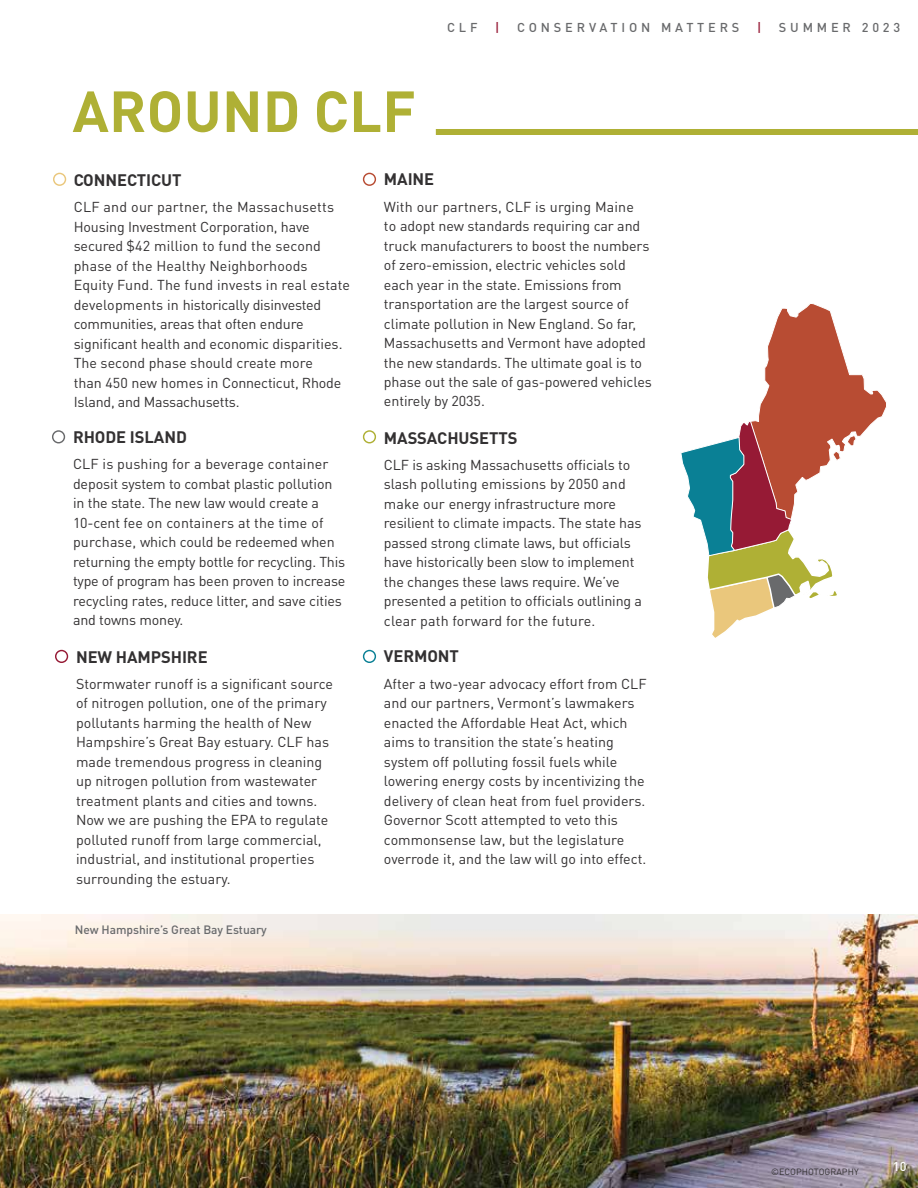
<style>
.page{position:relative;width:918px;height:1188px;background:#fff}
.page>*{position:absolute;margin:0;border:0;box-sizing:border-box;transform-origin:0 0}
.t1{font:700 57px "DIN Pro";letter-spacing:.005em;color:#afb035}
.t2{font:700 16.5px "DIN Pro";letter-spacing:-.005em;color:#333132}
.t3{font:14.25px/19.5px "DIN Pro";letter-spacing:-.005em;color:#333132}
.t4{font:500 12.75px "DIN Pro";letter-spacing:.3em;color:#696a6c}
.t5{font:500 12.75px "DIN Pro";color:#fff}
.t6{font:500 12.75px "DIN Pro";color:#961a35}
.t7{font:500 12px "DIN Pro";letter-spacing:-.005em;color:#696a6c}
.t8{font:9px "DIN Pro";letter-spacing:.005em;color:#333132}
</style>
<div class="page">
<img style="left:0;top:915px;width:918px;height:273px">
<svg style="left:681px;top:303px;width:206px;height:335px"></svg>
<div style="left:363px;top:173px;width:13px;height:13px;border:1px solid #b84c33;border-radius:50%"></div>
<div style="left:363px;top:650px;width:13px;height:13px;border:1px solid #0a8095;border-radius:50%"></div>
<div style="left:55px;top:650px;width:13px;height:13px;border:1px solid #961a35;border-radius:50%"></div>
<div style="left:53px;top:173px;width:13px;height:13px;border:1px solid #eac77c;border-radius:50%"></div>
<div style="left:363px;top:430px;width:13px;height:13px;border:1px solid #afb035;border-radius:50%"></div>
<div style="left:52px;top:430px;width:13px;height:13px;border:1px solid #696a6c;border-radius:50%"></div>
<div style="left:436px;top:129px;width:482px;height:6px;background:#afb035"></div>
<h1 class="t1" style="left:72px;top:73px;width:345px">AROUND CLF</h1>
<p class="t4" style="left:447px;top:19px;width:32px">CLF</p>
<p class="t6" style="left:495px;top:19px;width:6px">|</p>
<p class="t4" style="left:517px;top:19px;width:224px">CONSERVATION MATTERS</p>
<p class="t6" style="left:757px;top:19px;width:6px">|</p>
<p class="t4" style="left:779px;top:19px;width:123px">SUMMER 2023</p>
<p class="t2" style="left:74px;top:169px;width:109px">CONNECTICUT</p>
<p class="t3" style="left:74px;top:197px;width:278px">CLF and our partner, the Massachusetts Housing Investment Corporation, have secured $42 million to fund the second phase of the Healthy Neighborhoods Equity Fund. The fund invests in real estate developments in historically disinvested communities, areas that often endure significant health and economic disparities.<br>The second phase should create more<br>than 450 new homes in Connecticut, Rhode Island, and Massachusetts.</p>
<p class="t2" style="left:73px;top:426px;width:115px">RHODE ISLAND</p>
<p class="t3" style="left:73px;top:454px;width:274px">CLF is pushing for a beverage container deposit system to combat plastic pollution in the state. The new law would create a 10-cent fee on containers at the time of purchase, which could be redeemed when returning the empty bottle for recycling. This type of program has been proven to increase recycling rates, reduce litter, and save cities and towns money.</p>
<p class="t2" style="left:76px;top:645px;width:133px">NEW HAMPSHIRE</p>
<p class="t3" style="left:76px;top:673px;width:259px">Stormwater runoff is a significant source of nitrogen pollution, one of the primary pollutants harming the health of New Hampshire’s Great Bay estuary. CLF has made tremendous progress in cleaning up nitrogen pollution from wastewater treatment plants and cities and towns.<br>Now we are pushing the EPA to regulate polluted runoff from large commercial, industrial, and institutional properties surrounding the estuary.</p>
<p class="t7" style="left:75px;top:921px;width:193px">New Hampshire’s Great Bay Estuary</p>
<p class="t2" style="left:384px;top:168px;width:52px">MAINE</p>
<p class="t3" style="left:384px;top:196px;width:269px">With our partners, CLF is urging Maine<br>to adopt new standards requiring car and truck manufacturers to boost the numbers of zero-emission, electric vehicles sold each year in the state. Emissions from transportation are the largest source of climate pollution in New England. So far, Massachusetts and Vermont have adopted the new standards. The ultimate goal is to phase out the sale of gas-powered vehicles entirely by 2035.</p>
<p class="t2" style="left:384px;top:426px;width:135px">MASSACHUSETTS</p>
<p class="t3" style="left:384px;top:454px;width:260px">CLF is asking Massachusetts officials to slash polluting emissions by 2050 and make our energy infrastructure more resilient to climate impacts. The state has passed strong climate laws, but officials have historically been slow to implement the changes these laws require. We’ve presented a petition to officials outlining a clear path forward for the future.</p>
<p class="t2" style="left:384px;top:645px;width:77px">VERMONT</p>
<p class="t3" style="left:384px;top:673px;width:264px">After a two-year advocacy effort from CLF and our partners, Vermont’s lawmakers enacted the Affordable Heat Act, which aims to transition the state’s heating system off polluting fossil fuels while lowering energy costs by incentivizing the delivery of clean heat from fuel providers.<br>Governor Scott attempted to veto this commonsense law, but the legislature overrode it, and the law will go into effect.</p>
<p class="t8" style="left:771px;top:1165px;width:89px">©ECOPHOTOGRAPHY</p>
<p class="t5" style="left:893px;top:1158px;width:15px">10</p>
</div>
